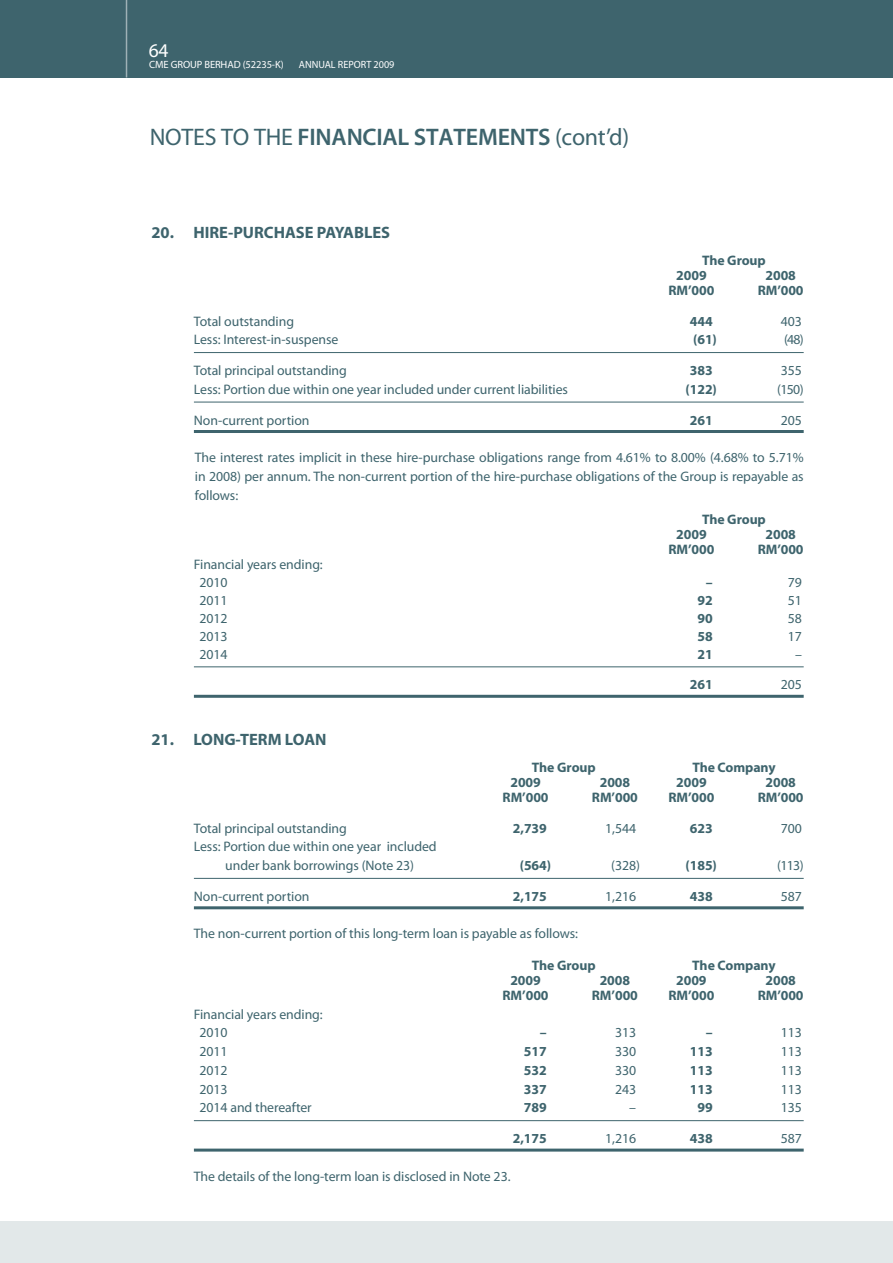
<style>
.page{position:relative;width:893px;height:1263px;background:#fff}
.page>*{position:absolute;margin:0;border:0;box-sizing:border-box;transform-origin:0 0}
.t1{font:600 24px "Myriad Pro";letter-spacing:-.01em;color:#3e646d}
.t2{font:24px "Myriad Pro";color:#3e646d}
.t3{font:19.5px "Myriad Pro";color:#fff}
.t4{font:700 16.5px "Myriad Pro";color:#3e646d}
.t5{font:13.8px/18.8px "Myriad Pro";letter-spacing:-.005em;color:#3e646d}
.t6{font:700 13.8px/15px "Myriad Pro";letter-spacing:-.005em;color:#3e646d}
.t7{font:10.5px "Myriad Pro";letter-spacing:-.01em;color:#fff}
.s1{font-weight:400}
</style>
<div class="page">
<div style="left:0;top:0;width:893px;height:77px;background:#3e646d"></div>
<hr style="left:126px;top:0;width:1px;height:77px;background:#9eb1b6">
<div style="left:0;top:1221px;width:893px;height:42px;background:#e2e8e9"></div>
<hr style="left:194px;top:352px;width:610px;height:1px;background:#3e646d">
<hr style="left:194px;top:402px;width:610px;height:1px;background:#3e646d">
<hr style="left:194px;top:430px;width:610px;height:3px;background:#3e646d">
<hr style="left:194px;top:667px;width:610px;height:1px;background:#3e646d">
<hr style="left:194px;top:695px;width:610px;height:3px;background:#3e646d">
<hr style="left:194px;top:878px;width:610px;height:1px;background:#3e646d">
<hr style="left:194px;top:906px;width:610px;height:3px;background:#3e646d">
<hr style="left:194px;top:1120px;width:610px;height:1px;background:#3e646d">
<hr style="left:194px;top:1148px;width:610px;height:3px;background:#3e646d">
<h2 class="t3" style="left:149px;top:38px;width:21px">64</h2>
<p class="t7" style="left:149px;top:58px;width:136px">CME GROUP BERHAD (52235-K)</p>
<p class="t7" style="left:299px;top:58px;width:97px">ANNUAL REPORT 2009</p>
<h1 class="t2" style="left:150px;top:122px;width:29px">Notes</h1>
<h1 class="t1" style="left:221px;top:122px;width:409px"><span class="s1">To The</span> FINANCIAL STATEMENTS <span class="s1">(cont’d)</span></h1>
<p class="t4" style="left:151px;top:221px;width:240px">20. HIRE-PURCHASE PAYABLES</p>
<p class="t6" style="left:676px;top:252px;width:91px;text-indent:26px">The Group<br>2009</p>
<p class="t6" style="left:765px;top:267px;width:32px">2008</p>
<p class="t6" style="left:668px;top:282px;width:48px">RM’000</p>
<p class="t6" style="left:758px;top:282px;width:47px">RM’000</p>
<p class="t5" style="left:194px;top:311px;width:102px">Total outstanding</p>
<p class="t6" style="left:690px;top:313px;width:24px">444</p>
<p class="t5" style="left:781px;top:311px;width:23px">403</p>
<p class="t5" style="left:194px;top:330px;width:146px">Less: Interest-in-suspense</p>
<p class="t6" style="left:693px;top:332px;width:25px">(61)</p>
<p class="t5" style="left:784px;top:330px;width:21px">(48)</p>
<p class="t5" style="left:194px;top:361px;width:154px">Total principal outstanding</p>
<p class="t6" style="left:690px;top:362px;width:24px">383</p>
<p class="t5" style="left:781px;top:361px;width:23px">355</p>
<p class="t5" style="left:194px;top:380px;width:376px">Less: Portion due within one year included under current liabilities</p>
<p class="t6" style="left:686px;top:381px;width:33px">(122)</p>
<p class="t5" style="left:777px;top:380px;width:28px">(150)</p>
<p class="t5" style="left:194px;top:410px;width:117px">Non-current portion</p>
<p class="t6" style="left:690px;top:412px;width:24px">261</p>
<p class="t5" style="left:781px;top:410px;width:23px">205</p>
<p class="t5" style="left:195px;top:448px;width:610px;text-align:justify">The interest rates implicit in these hire-purchase obligations range from 4.61% to 8.00% (4.68% to 5.71% in 2008) per annum. The non-current portion of the hire-purchase obligations of the Group is repayable as follows:</p>
<p class="t6" style="left:676px;top:511px;width:91px;text-indent:26px">The Group<br>2009</p>
<p class="t6" style="left:765px;top:526px;width:32px">2008</p>
<p class="t5" style="left:151px;top:554px;width:18px">F</p>
<p class="t5" style="left:200px;top:555px;width:125px;line-height:18px">inancial years ending:<br>2010</p>
<p class="t6" style="left:668px;top:541px;width:48px">RM’000</p>
<p class="t6" style="left:758px;top:541px;width:47px">RM’000</p>
<p class="t6" style="left:706px;top:574px;width:8px">–</p>
<p class="t5" style="left:788px;top:572px;width:16px">79</p>
<p class="t5" style="left:200px;top:590px;width:30px">2011</p>
<p class="t6" style="left:697px;top:592px;width:17px">92</p>
<p class="t5" style="left:788px;top:590px;width:16px">51</p>
<p class="t5" style="left:200px;top:608px;width:30px">2012</p>
<p class="t6" style="left:697px;top:610px;width:17px">90</p>
<p class="t5" style="left:788px;top:608px;width:16px">58</p>
<p class="t5" style="left:200px;top:626px;width:30px">2013</p>
<p class="t6" style="left:697px;top:628px;width:17px">58</p>
<p class="t5" style="left:788px;top:626px;width:16px">17</p>
<p class="t5" style="left:200px;top:644px;width:30px">2014</p>
<p class="t6" style="left:697px;top:646px;width:17px">21</p>
<p class="t5" style="left:795px;top:644px;width:8px">–</p>
<p class="t6" style="left:690px;top:677px;width:24px">261</p>
<p class="t5" style="left:781px;top:675px;width:23px">205</p>
<p class="t4" style="left:151px;top:728px;width:177px">21. LONG-TERM LOAN</p>
<p class="t6" style="left:532px;top:759px;width:65px">The Group</p>
<p class="t6" style="left:692px;top:759px;width:85px">The Company</p>
<p class="t6" style="left:510px;top:774px;width:32px">2009</p>
<p class="t6" style="left:600px;top:774px;width:32px">2008</p>
<p class="t6" style="left:676px;top:774px;width:32px">2009</p>
<p class="t6" style="left:765px;top:774px;width:32px">2008</p>
<p class="t6" style="left:503px;top:789px;width:48px">RM’000</p>
<p class="t6" style="left:592px;top:789px;width:48px">RM’000</p>
<p class="t6" style="left:668px;top:789px;width:48px">RM’000</p>
<p class="t6" style="left:758px;top:789px;width:47px">RM’000</p>
<p class="t5" style="left:194px;top:818px;width:154px">Total principal outstanding</p>
<p class="t6" style="left:513px;top:820px;width:35px">2,739</p>
<p class="t5" style="left:605px;top:818px;width:32px">1,544</p>
<p class="t6" style="left:690px;top:820px;width:24px">623</p>
<p class="t5" style="left:781px;top:818px;width:23px">700</p>
<p class="t5" style="left:225px;top:837px;width:213px;text-indent:-31px">Less: Portion due within one year included under bank borrowings (Note 23)</p>
<p class="t6" style="left:520px;top:857px;width:33px">(564)</p>
<p class="t5" style="left:611px;top:856px;width:30px">(328)</p>
<p class="t6" style="left:686px;top:857px;width:33px">(185)</p>
<p class="t5" style="left:777px;top:856px;width:28px">(113)</p>
<p class="t5" style="left:194px;top:887px;width:117px">Non-current portion</p>
<p class="t6" style="left:513px;top:888px;width:35px">2,175</p>
<p class="t5" style="left:605px;top:887px;width:32px">1,216</p>
<p class="t6" style="left:690px;top:888px;width:24px">438</p>
<p class="t5" style="left:781px;top:887px;width:23px">587</p>
<p class="t5" style="left:194px;top:924px;width:386px">The non-current portion of this long-term loan is payable as follows:</p>
<p class="t6" style="left:532px;top:957px;width:65px">The Group</p>
<p class="t6" style="left:692px;top:957px;width:85px">The Company</p>
<p class="t6" style="left:510px;top:972px;width:32px">2009</p>
<p class="t6" style="left:600px;top:972px;width:32px">2008</p>
<p class="t6" style="left:676px;top:972px;width:32px">2009</p>
<p class="t6" style="left:765px;top:972px;width:32px">2008</p>
<p class="t6" style="left:502px;top:987px;width:48px">RM’000</p>
<p class="t6" style="left:592px;top:987px;width:48px">RM’000</p>
<p class="t6" style="left:668px;top:987px;width:48px">RM’000</p>
<p class="t6" style="left:758px;top:987px;width:47px">RM’000</p>
<p class="t5" style="left:151px;top:1004px;width:18px">F</p>
<p class="t5" style="left:200px;top:1004px;width:125px">inancial years ending:<br>2010</p>
<p class="t6" style="left:540px;top:1025px;width:8px">–</p>
<p class="t5" style="left:615px;top:1023px;width:23px">313</p>
<p class="t6" style="left:706px;top:1025px;width:8px">–</p>
<p class="t5" style="left:781px;top:1023px;width:23px">113</p>
<p class="t5" style="left:200px;top:1042px;width:30px">2011</p>
<p class="t6" style="left:524px;top:1043px;width:24px">517</p>
<p class="t5" style="left:615px;top:1042px;width:23px">330</p>
<p class="t6" style="left:690px;top:1043px;width:24px">113</p>
<p class="t5" style="left:781px;top:1042px;width:23px">113</p>
<p class="t5" style="left:200px;top:1061px;width:30px">2012</p>
<p class="t6" style="left:524px;top:1062px;width:24px">532</p>
<p class="t5" style="left:615px;top:1061px;width:23px">330</p>
<p class="t6" style="left:690px;top:1062px;width:24px">113</p>
<p class="t5" style="left:781px;top:1061px;width:23px">113</p>
<p class="t5" style="left:200px;top:1079px;width:30px">2013</p>
<p class="t6" style="left:524px;top:1081px;width:24px">337</p>
<p class="t5" style="left:615px;top:1079px;width:23px">243</p>
<p class="t6" style="left:690px;top:1081px;width:24px">113</p>
<p class="t5" style="left:781px;top:1079px;width:23px">113</p>
<p class="t5" style="left:200px;top:1098px;width:114px">2014 and thereafter</p>
<p class="t6" style="left:524px;top:1100px;width:24px">789</p>
<p class="t5" style="left:629px;top:1098px;width:8px">–</p>
<p class="t6" style="left:697px;top:1100px;width:17px">99</p>
<p class="t5" style="left:781px;top:1098px;width:23px">135</p>
<p class="t6" style="left:513px;top:1130px;width:35px">2,175</p>
<p class="t5" style="left:605px;top:1129px;width:32px">1,216</p>
<p class="t6" style="left:690px;top:1130px;width:24px">438</p>
<p class="t5" style="left:781px;top:1129px;width:23px">587</p>
<p class="t5" style="left:194px;top:1166px;width:318px">The details of the long-term loan is disclosed in Note 23.</p>
</div>
